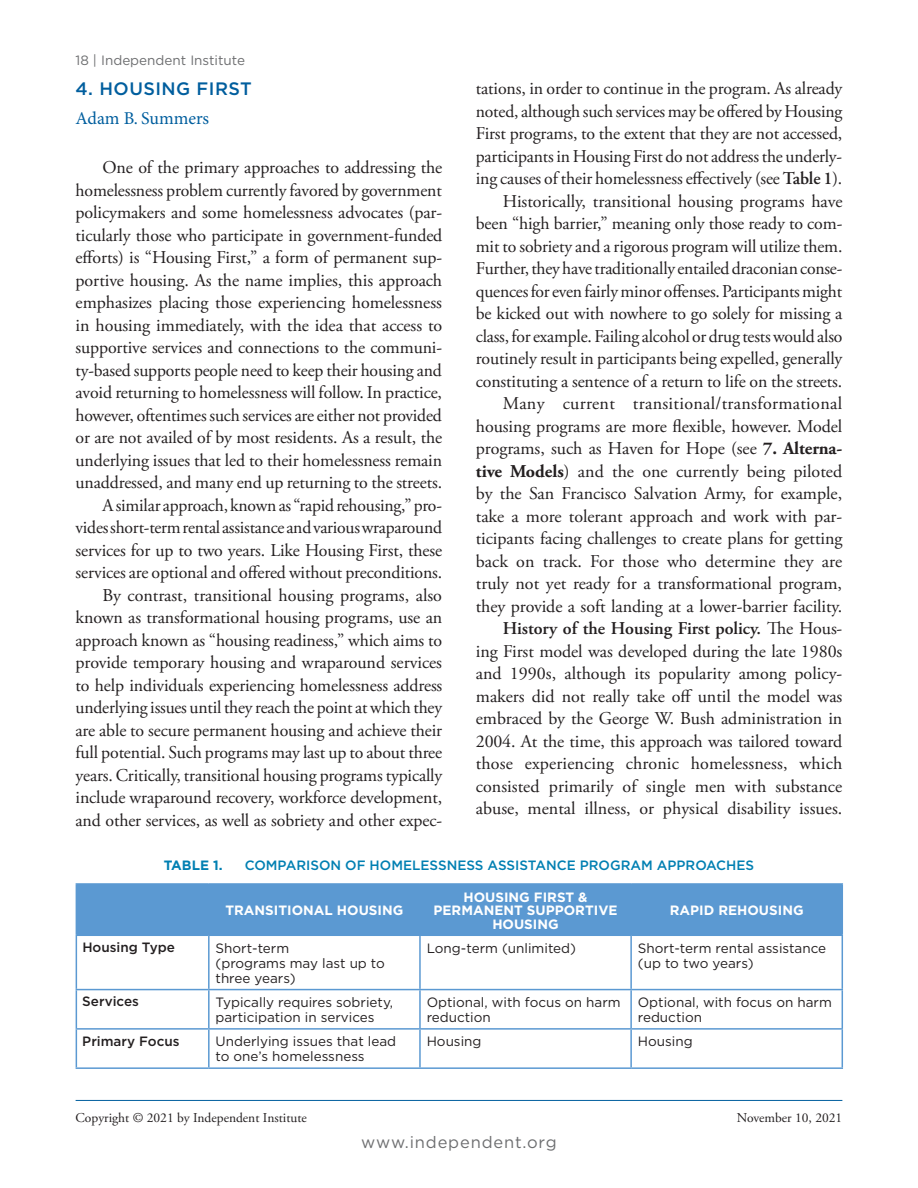
<style>
.page{position:relative;width:918px;height:1188px;background:#fff}
.page>*{position:absolute;margin:0;border:0;box-sizing:border-box;transform-origin:0 0}
.t1{font:18px/22.5px "Adobe Garamond Pro";letter-spacing:-.005em;color:#231f20;text-align:right}
.t2{font:500 18px "Gotham";letter-spacing:.025em;color:#005e9e}
.t3{font:18px "Minion Pro";letter-spacing:-.005em;color:#005e9e}
.t4{font:16.5px "Gotham";letter-spacing:.05em;color:#6d6e70}
.t5{font:13.5px/15px "Gotham";color:#231f20}
.t6{font:700 13.5px/13.5px "Gotham";color:#fff;text-align:center}
.t7{font:13.5px "Adobe Garamond Pro";color:#231f20}
.t8{font:500 13.5px "Gotham";color:#007fb2}
.t9{font:500 13.5px "Gotham";color:#231f20}
.t10{font:13.5px "Gotham";color:#6d6e70}
.t11{font:700 13.5px "Gotham";color:#007fb2}
.s1{font-weight:600}
.s2{font-weight:700}
</style>
<div class="page">
<hr style="left:76px;top:1100px;width:766px;height:1px;background:#005e9e">
<div style="left:77px;top:885px;width:765px;height:50px;background:#5b99d2"></div>
<hr style="left:76px;top:883px;width:133px;height:2px;background:#5b99d2">
<hr style="left:76px;top:885px;width:1px;height:50px;background:#5b99d2">
<hr style="left:209px;top:883px;width:211px;height:2px;background:#5b99d2">
<hr style="left:208px;top:885px;width:2px;height:50px;background:#5b99d2">
<hr style="left:420px;top:883px;width:211px;height:2px;background:#5b99d2">
<hr style="left:419px;top:885px;width:2px;height:50px;background:#5b99d2">
<hr style="left:631px;top:883px;width:212px;height:2px;background:#5b99d2">
<hr style="left:630px;top:885px;width:2px;height:50px;background:#5b99d2">
<hr style="left:842px;top:885px;width:1px;height:50px;background:#5b99d2">
<hr style="left:76px;top:935px;width:133px;height:1px;background:#5b99d2">
<hr style="left:76px;top:936px;width:1px;height:53px;background:#5b99d2">
<hr style="left:209px;top:935px;width:211px;height:1px;background:#5b99d2">
<hr style="left:208px;top:936px;width:2px;height:53px;background:#5b99d2">
<hr style="left:420px;top:935px;width:211px;height:1px;background:#5b99d2">
<hr style="left:419px;top:936px;width:2px;height:53px;background:#5b99d2">
<hr style="left:631px;top:935px;width:212px;height:1px;background:#5b99d2">
<hr style="left:630px;top:936px;width:2px;height:53px;background:#5b99d2">
<hr style="left:842px;top:936px;width:1px;height:53px;background:#5b99d2">
<hr style="left:76px;top:989px;width:133px;height:1px;background:#5b99d2">
<hr style="left:76px;top:990px;width:1px;height:38px;background:#5b99d2">
<hr style="left:209px;top:989px;width:211px;height:1px;background:#5b99d2">
<hr style="left:208px;top:990px;width:2px;height:38px;background:#5b99d2">
<hr style="left:420px;top:989px;width:211px;height:1px;background:#5b99d2">
<hr style="left:419px;top:990px;width:2px;height:38px;background:#5b99d2">
<hr style="left:631px;top:989px;width:212px;height:1px;background:#5b99d2">
<hr style="left:630px;top:990px;width:2px;height:38px;background:#5b99d2">
<hr style="left:842px;top:990px;width:1px;height:38px;background:#5b99d2">
<hr style="left:76px;top:1028px;width:133px;height:2px;background:#5b99d2">
<hr style="left:76px;top:1030px;width:1px;height:37px;background:#5b99d2">
<hr style="left:209px;top:1028px;width:211px;height:2px;background:#5b99d2">
<hr style="left:208px;top:1030px;width:2px;height:37px;background:#5b99d2">
<hr style="left:420px;top:1028px;width:211px;height:2px;background:#5b99d2">
<hr style="left:419px;top:1030px;width:2px;height:37px;background:#5b99d2">
<hr style="left:631px;top:1028px;width:212px;height:2px;background:#5b99d2">
<hr style="left:630px;top:1030px;width:2px;height:37px;background:#5b99d2">
<hr style="left:842px;top:1030px;width:1px;height:37px;background:#5b99d2">
<hr style="left:76px;top:1067px;width:133px;height:2px;background:#5b99d2">
<hr style="left:209px;top:1067px;width:211px;height:2px;background:#5b99d2">
<hr style="left:420px;top:1067px;width:211px;height:2px;background:#5b99d2">
<hr style="left:631px;top:1067px;width:212px;height:2px;background:#5b99d2">
<p class="t10" style="left:76px;top:51px;width:171px">18 | Independent Institute</p>
<p class="t2" style="left:76px;top:77px;width:178px">4. HOUSING FIRST</p>
<p class="t3" style="left:76px;top:107px;width:135px">Adam B. Summers</p>
<p class="t1" style="left:76px;top:157px;width:368px">One of the primary approaches to addressing the homelessness problem currently favored by government policymakers and some homelessness advocates (par&shy;ticularly those who participate in government-funded efforts) is “Housing First,” a form of permanent sup&shy;portive housing. As the name implies, this approach emphasizes placing those experiencing homelessness in housing immediately, with the idea that access to supportive services and connections to the communi&shy;ty-based supports people need to keep their housing and avoid returning to homelessness will follow. In practice, however, oftentimes such services are either not provided or are not availed of by most residents. As a result, the underlying issues that led to their homelessness remain unaddressed, and many end up returning to the streets.<br>A similar approach, known as “rapid rehousing,” pro&shy;vides short-term rental assistance and various wraparound services for up to two years. Like Housing First, these services are optional and offered without preconditions.<br>By contrast, transitional housing programs, also known as transformational housing programs, use an approach known as “housing readiness,” which aims to provide temporary housing and wraparound services to help individuals experiencing homelessness address underlying issues until they reach the point at which they are able to secure permanent housing and achieve their full potential. Such programs may last up to about three years. Critically, transitional housing programs typically include wraparound recovery, workforce development, and other services, as well as sobriety and other expec-</p>
<p class="t1" style="left:476px;top:78px;width:368px">tations, in order to continue in the program. As already noted, although such services may be offered by Housing First programs, to the extent that they are not accessed, participants in Housing First do not address the underly&shy;ing causes of their homelessness effectively (see <span class="s1">Table 1</span>).<br>Historically, transitional housing programs have been “high barrier,” meaning only those ready to com&shy;mit to sobriety and a rigorous program will utilize them.<br>Further, they have traditionally entailed draconian conse&shy;quences for even fairly minor offenses. Participants might be kicked out with nowhere to go solely for missing a class, for example. Failing alcohol or drug tests would also routinely result in participants being expelled, generally constituting a sentence of a return to life on the streets.<br>Many current transitional/transformational housing programs are more flexible, however. Model programs, such as Haven for Hope (see <span class="s2">7. Alterna&shy;tive Models</span>) and the one currently being piloted by the San Francisco Salvation Army, for example, take a more tolerant approach and work with par&shy;ticipants facing challenges to create plans for getting back on track. For those who determine they are truly not yet ready for a transformational program, they provide a soft landing at a lower-barrier facility.<br><span class="s1">History of the Housing First policy.</span> The Hous-<br>ing First model was developed during the late 1980s and 1990s, although its popularity among policy&shy;makers did not really take off until the model was embraced by the George W. Bush administration in 2004. At the time, this approach was tailored toward those experiencing chronic homelessness, which consisted primarily of single men with substance abuse, mental illness, or physical disability issues.</p>
<p class="t11" style="left:164px;top:857px;width:60px">Table 1.</p>
<p class="t8" style="left:245px;top:857px;width:511px">COMPARISON OF HOMELESSNESS ASSISTANCE PROGRAM APPROACHES</p>
<p class="t6" style="left:225px;top:903px;width:179px">TRANSITIONAL HOUSING</p>
<p class="t6" style="left:434px;top:890px;width:185px">HOUSING FIRST &amp;<br>PERMANENT SUPPORTIVE<br>HOUSING</p>
<p class="t6" style="left:670px;top:903px;width:135px">RAPID REHOUSING</p>
<p class="t9" style="left:82px;top:938px;width:94px">Housing Type</p>
<p class="t5" style="left:216px;top:940px;width:171px">Short-term<br>(programs may last up to three years)</p>
<p class="t5" style="left:427px;top:940px;width:151px">Long-term (unlimited)</p>
<p class="t5" style="left:638px;top:940px;width:190px">Short-term rental assistance (up to two years)</p>
<p class="t9" style="left:82px;top:993px;width:58px">Services</p>
<p class="t5" style="left:216px;top:995px;width:179px">Typically requires sobriety, participation in services</p>
<p class="t5" style="left:427px;top:995px;width:196px">Optional, with focus on harm reduction</p>
<p class="t5" style="left:638px;top:995px;width:196px">Optional, with focus on harm reduction</p>
<p class="t9" style="left:82px;top:1032px;width:99px">Primary Focus</p>
<p class="t5" style="left:216px;top:1034px;width:182px">Underlying issues that lead to one’s homelessness</p>
<p class="t5" style="left:427px;top:1034px;width:56px">Housing</p>
<p class="t5" style="left:638px;top:1034px;width:56px">Housing</p>
<p class="t7" style="left:76px;top:1109px;width:233px">Copyright © 2021 by Independent Institute</p>
<p class="t7" style="left:737px;top:1109px;width:107px">November 10, 2021</p>
<p class="t4" style="left:361px;top:1131px;width:197px">www.independent.org</p>
</div>
